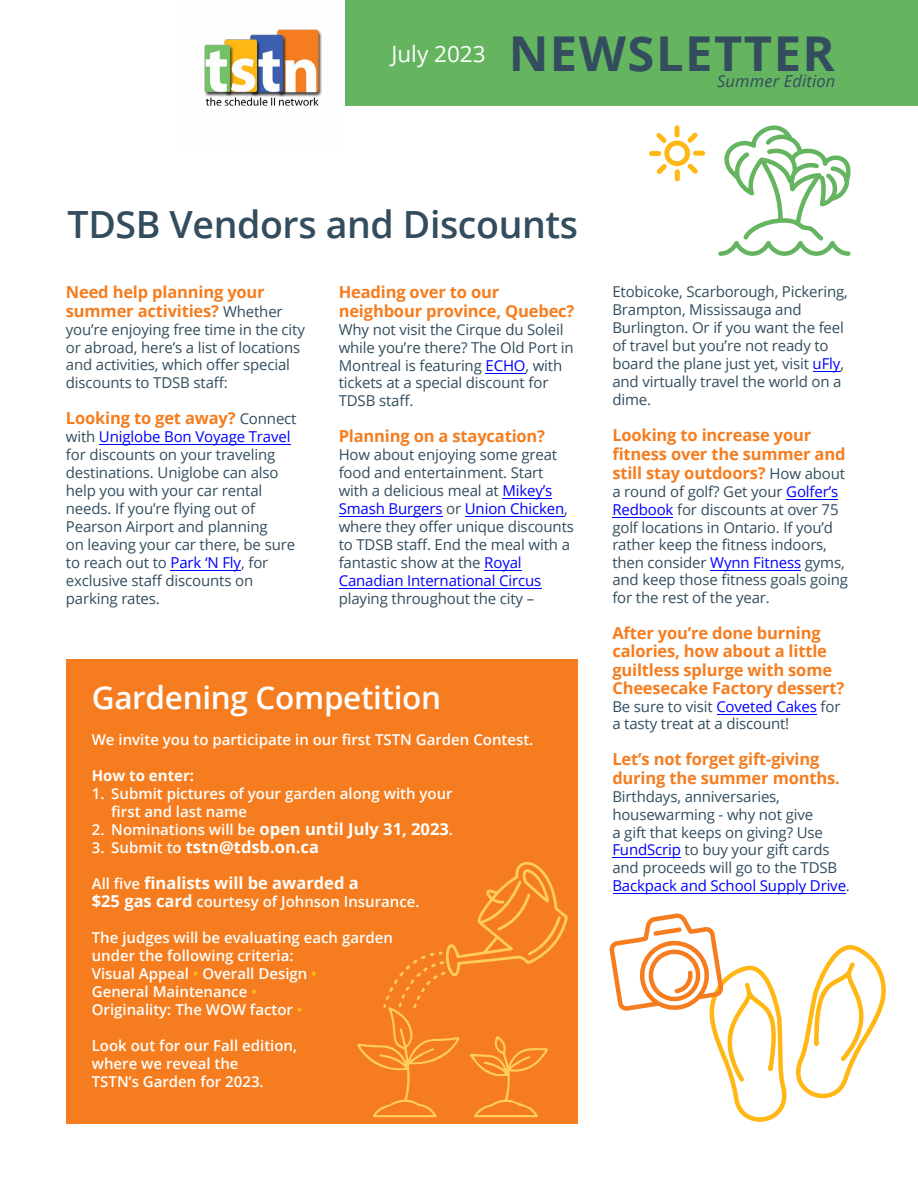
<style>
.page{position:relative;width:918px;height:1188px;background:#fff}
.page>*{position:absolute;margin:0;border:0;box-sizing:border-box;transform-origin:0 0}
.t1{font:700 48px "Open Sans";letter-spacing:.03em;color:#334d5e}
.t2{font:600 37.5px "Open Sans";letter-spacing:-.01em;color:#334d5e}
.t3{font:600 31.5px "Open Sans";letter-spacing:-.01em;color:#fff}
.t4{font:700 16.5px/19.4px "Open Sans";letter-spacing:-.01em;color:#f57d1f}
.t5{font:700 16.5px/36px "Open Sans";color:#fff}
.t6{font:italic 16.5px "Open Sans";letter-spacing:.01em;color:#334d5e}
.t7{font:15px/18px "Open Sans";letter-spacing:-.01em;color:#334d5e}
.t8{font:600 15px/18px "Open Sans";color:#fff}
.t9{font:700 15px "Open Sans";color:#fff}
.s1{font-weight:400;font-size:15px;color:#334d5e}
.s2{color:#00f}
.s3{font-weight:700;font-size:16.5px}
.s4{font-weight:600;font-size:15px}
.s5{color:#ffb713}
</style>
<div class="page">
<hr style="left:171px;top:570px;width:70px;height:1px;background:#00f">
<hr style="left:99px;top:445px;width:192px;height:1px;background:#00f">
<hr style="left:339px;top:588px;width:202px;height:1px;background:#00f">
<hr style="left:484px;top:570px;width:38px;height:1px;background:#00f">
<hr style="left:465px;top:516px;width:99px;height:1px;background:#00f">
<hr style="left:339px;top:516px;width:104px;height:1px;background:#00f">
<hr style="left:502px;top:498px;width:50px;height:1px;background:#00f">
<hr style="left:486px;top:373px;width:40px;height:1px;background:#00f">
<div style="left:346px;top:0;width:572px;height:106px;background:#65b460"></div>
<img style="left:204px;top:29px;width:118px;height:77px">
<div style="left:66px;top:659px;width:512px;height:465px;background:#f57d1f"></div>
<hr style="left:613px;top:893px;width:233px;height:1px;background:#00f">
<hr style="left:612px;top:857px;width:69px;height:1px;background:#00f">
<hr style="left:717px;top:714px;width:100px;height:1px;background:#00f">
<hr style="left:711px;top:570px;width:90px;height:1px;background:#00f">
<hr style="left:613px;top:517px;width:60px;height:1px;background:#00f">
<hr style="left:787px;top:500px;width:51px;height:1px;background:#00f">
<svg style="left:813px;top:371px;width:27px;height:1px"></svg>
<svg style="left:357px;top:861px;width:211px;height:256px"></svg>
<svg style="left:609px;top:913px;width:277px;height:209px"></svg>
<svg style="left:649px;top:125px;width:57px;height:57px"></svg>
<svg style="left:718px;top:125px;width:133px;height:131px"></svg>
<h1 class="t1" style="left:392px;top:20px;width:445px"><sup>July</sup> <sup>2023</sup> NEWSLETTER</h1>
<p class="t6" style="left:717px;top:70px;width:120px">Summer Edition</p>
<h2 class="t2" style="left:68px;top:199px;width:512px">TDSB Vendors and Discounts</h2>
<p class="t4" style="left:66px;top:282px;width:218px">Need help planning your summer activities? <span class="s1">Whether</span></p>
<p class="t7" style="left:66px;top:321px;width:241px;line-height:17.5px">you’re enjoying free time in the city or abroad, here’s a list of locations and activities, which offer special discounts to TDSB staff:</p>
<p class="t4" style="left:66px;top:408px;width:232px">Looking to get away? <span class="s1">Connect</span></p>
<p class="t7" style="left:66px;top:428px;width:231px">with <span class="s2">Uniglobe Bon Voyage Travel </span>for discounts on your traveling destinations. Uniglobe can also help you with your car rental needs. If you’re flying out of<br>Pearson Airport and planning<br>on leaving your car there, be sure to reach out to <span class="s2">Park ‘N Fly</span>, for exclusive staff discounts on parking rates.</p>
<p class="t4" style="left:339px;top:282px;width:237px">Heading over to our neighbour province, Quebec?</p>
<p class="t7" style="left:339px;top:321px;width:237px;line-height:17.5px">Why not visit the Cirque du Soleil while you’re there? The Old Port in<br>Montreal is featuring <span class="s2">ECHO</span>, with tickets at a special discount for<br>TDSB staff.</p>
<p class="t4" style="left:339px;top:426px;width:208px">Planning on a staycation?</p>
<p class="t7" style="left:339px;top:446px;width:237px">How about enjoying some great food and entertainment. Start with a delicious meal at <span class="s2">Mikey’s<br>Smash Burgers</span> or <span class="s2">Union Chicken</span>, where they offer unique discounts to TDSB staff. End the meal with a fantastic show at the <span class="s2">Royal<br>Canadian International Circus</span></p>
<p class="t7" style="left:339px;top:589px;width:197px">playing throughout the city –</p>
<h3 class="t3" style="left:92px;top:676px;width:351px">Gardening Competition</h3>
<p class="t8" style="left:92px;top:730px;width:443px">We invite you to participate in our first TSTN Garden Contest.</p>
<p class="t9" style="left:92px;top:765px;width:104px">How to enter:</p>
<p class="t8" style="left:111px;top:784px;width:343px;text-indent:-19px">1. Submit pictures of your garden along with your first and last name</p>
<p class="t8" style="left:92px;top:820px;width:363px">2. Nominations will be <span class="s3">open until July 31, 2023</span>.</p>
<p class="t5" style="left:92px;top:828px;width:268px"><span class="s4">3. Submit to</span> tstn@tdsb.on.ca<br><span class="s4">All five</span> finalists will be awarded a</p>
<p class="t8" style="left:92px;top:892px;width:329px"><span class="s3">$25 gas card</span> courtesy of Johnson Insurance.</p>
<p class="t8" style="left:92px;top:928px;width:303px">The judges will be evaluating each garden under the following criteria:<br>Visual Appeal <span class="s5">•</span> Overall Design <span class="s5">•<br></span>General Maintenance <span class="s5">•<br></span>Originality: The WOW factor <span class="s5">•</span></p>
<p class="t8" style="left:92px;top:1036px;width:207px">Look out for our Fall edition, where we reveal the<br>TSTN’s Garden for 2023.</p>
<p class="t7" style="left:612px;top:282px;width:237px">Etobicoke, Scarborough, Pickering,<br>Brampton, Mississauga and<br>Burlington. Or if you want the feel of travel but you’re not ready to board the plane just yet, visit <span class="s2">uFly</span>, and virtually travel the world on a dime.</p>
<p class="t4" style="left:612px;top:425px;width:235px">Looking to increase your fitness over the summer and still stay outdoors? <span class="s1">How about</span></p>
<p class="t7" style="left:612px;top:483px;width:237px;line-height:17.5px">a round of golf? Get your <span class="s2">Golfer’s<br>Redbook</span> for discounts at over 75 golf locations in Ontario. If you’d rather keep the fitness indoors, then consider <span class="s2">Wynn Fitness</span> gyms, and keep those fitness goals going for the rest of the year.</p>
<p class="t4" style="left:612px;top:623px;width:234px;line-height:18.6px">After you’re done burning calories, how about a little guiltless splurge with some<br>Cheesecake Factory dessert?</p>
<p class="t7" style="left:612px;top:698px;width:230px;line-height:16.8px">Be sure to visit <span class="s2">Coveted Cakes</span> for a tasty treat at a discount!</p>
<p class="t4" style="left:612px;top:748px;width:229px">Let’s not forget gift-giving during the summer months.</p>
<p class="t7" style="left:612px;top:788px;width:239px">Birthdays, anniversaries, housewarming - why not give<br>a gift that keeps on giving? Use<br><span class="s2">FundScrip</span> to buy your gift cards and proceeds will go to the TDSB<br><span class="s2">Backpack and School Supply Drive</span>.</p>
</div>
